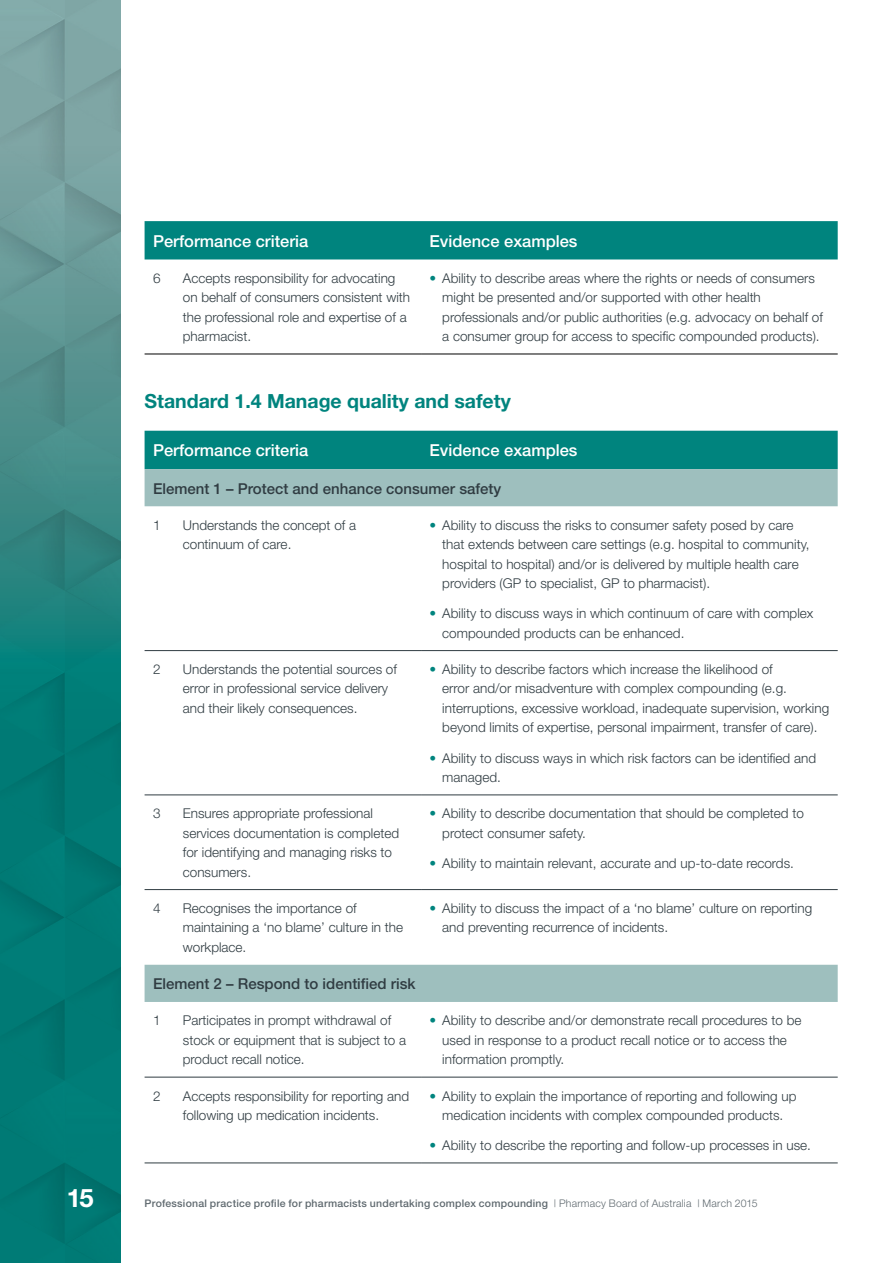
<style>
.page{position:relative;width:893px;height:1263px;background:#fff}
.page>*{position:absolute;margin:0;border:0;box-sizing:border-box;transform-origin:0 0}
.t1{font:700 25.5px "Helvetica Neue";color:#fff}
.t2{font:700 19.5px "Helvetica Neue";color:#00847e}
.t3{font:500 16.5px "Helvetica Neue";color:#fff}
.t4{font:500 15px "Helvetica Neue";color:#303c42}
.t5{font:300 13.5px/19.5px "Helvetica Neue";color:#303c42}
.t6{font:500 10.5px "Helvetica Neue";letter-spacing:.02em;color:#5f696f}
.s1{color:#00847e}
.s2{font-weight:300}
</style>
<div class="page">
<img style="left:0;top:0;width:120px;height:1263px">
<div style="left:145px;top:221px;width:693px;height:38px;background:#00847e"></div>
<hr style="left:145px;top:354px;width:276px;height:1px;background:#000">
<hr style="left:421px;top:354px;width:417px;height:1px;background:#000">
<div style="left:145px;top:431px;width:693px;height:38px;background:#00847e"></div>
<svg style="left:145px;top:469px;width:693px;height:533px"></svg>
<hr style="left:145px;top:650px;width:276px;height:1px;background:#303c42">
<hr style="left:421px;top:650px;width:417px;height:1px;background:#303c42">
<hr style="left:145px;top:795px;width:276px;height:1px;background:#303c42">
<hr style="left:421px;top:795px;width:417px;height:1px;background:#303c42">
<hr style="left:145px;top:889px;width:276px;height:1px;background:#303c42">
<hr style="left:421px;top:889px;width:417px;height:1px;background:#303c42">
<hr style="left:145px;top:1077px;width:276px;height:1px;background:#303c42">
<hr style="left:421px;top:1077px;width:417px;height:1px;background:#303c42">
<hr style="left:145px;top:1163px;width:276px;height:1px;background:#303c42">
<hr style="left:421px;top:1163px;width:417px;height:1px;background:#303c42">
<p class="t3" style="left:153px;top:231px;width:157px">Performance criteria</p>
<p class="t3" style="left:430px;top:231px;width:149px">Evidence examples</p>
<p class="t5" style="left:153px;top:268px;width:9px">6</p>
<p class="t5" style="left:183px;top:268px;width:229px">Accepts responsibility for advocating on behalf of consumers consistent with the professional role and expertise of a pharmacist.</p>
<p class="t5" style="left:442px;top:268px;width:382px;text-indent:-13px"><span class="s1">•</span> Ability to describe areas where the rights or needs of consumers might be presented and/or supported with other health professionals and/or public authorities (e. g. advocacy on behalf of a consumer group for access to specific compounded products).</p>
<h2 class="t2" style="left:145px;top:389px;width:368px">Standard 1.4 Manage quality and safety</h2>
<p class="t3" style="left:153px;top:441px;width:157px">Performance criteria</p>
<p class="t3" style="left:430px;top:441px;width:149px">Evidence examples</p>
<p class="t4" style="left:153px;top:479px;width:350px">Element 1 – Protect and enhance consumer safety</p>
<p class="t5" style="left:153px;top:515px;width:9px">1</p>
<p class="t5" style="left:183px;top:515px;width:175px">Understands the concept of a continuum of care.</p>
<p class="t5" style="left:442px;top:515px;width:369px;text-indent:-13px"><span class="s1">•</span> Ability to discuss the risks to consumer safety posed by care that extends between care settings (e. g. hospital to community, hospital to hospital) and/or is delivered by multiple health care providers (GP to specialist, GP to pharmacist).</p>
<p class="t5" style="left:442px;top:603px;width:373px;text-indent:-13px"><span class="s1">•</span> Ability to discuss ways in which continuum of care with complex compounded products can be enhanced.</p>
<p class="t5" style="left:153px;top:659px;width:9px">2</p>
<p class="t5" style="left:183px;top:659px;width:216px">Understands the potential sources of error in professional service delivery and their likely consequences.</p>
<p class="t5" style="left:442px;top:659px;width:388px;text-indent:-13px"><span class="s1">•</span> Ability to describe factors which increase the likelihood of<br>error and/or misadventure with complex compounding (e. g. interruptions, excessive workload, inadequate supervision, working beyond limits of expertise, personal impairment, transfer of care).</p>
<p class="t5" style="left:442px;top:748px;width:375px;text-indent:-13px"><span class="s1">•</span> Ability to discuss ways in which risk factors can be identified and managed.</p>
<p class="t5" style="left:153px;top:803px;width:9px">3</p>
<p class="t5" style="left:183px;top:803px;width:218px">Ensures appropriate professional services documentation is completed for identifying and managing risks to consumers.</p>
<p class="t5" style="left:442px;top:803px;width:363px;text-indent:-13px"><span class="s1">•</span> Ability to describe documentation that should be completed to protect consumer safety.</p>
<p class="t5" style="left:430px;top:853px;width:363px"><span class="s1">•</span> Ability to maintain relevant, accurate and up-to-date records.</p>
<p class="t5" style="left:153px;top:898px;width:9px">4</p>
<p class="t5" style="left:183px;top:898px;width:222px">Recognises the importance of maintaining a ‘no blame’ culture in the workplace.</p>
<p class="t5" style="left:442px;top:898px;width:371px;text-indent:-13px"><span class="s1">•</span> Ability to discuss the impact of a ‘no blame’ culture on reporting and preventing recurrence of incidents.</p>
<p class="t4" style="left:153px;top:975px;width:264px">Element 2 – Respond to identified risk</p>
<p class="t5" style="left:153px;top:1010px;width:9px">1</p>
<p class="t5" style="left:183px;top:1010px;width:225px">Participates in prompt withdrawal of stock or equipment that is subject to a product recall notice.</p>
<p class="t5" style="left:442px;top:1010px;width:361px;text-indent:-13px"><span class="s1">•</span> Ability to describe and/or demonstrate recall procedures to be used in response to a product recall notice or to access the information promptly.</p>
<p class="t5" style="left:153px;top:1086px;width:9px">2</p>
<p class="t5" style="left:183px;top:1086px;width:228px">Accepts responsibility for reporting and following up medication incidents.</p>
<p class="t5" style="left:430px;top:1086px;width:368px;text-align:center"><span class="s1">•</span> Ability to explain the importance of reporting and following up medication incidents with complex compounded products.</p>
<p class="t5" style="left:430px;top:1135px;width:380px"><span class="s1">•</span> Ability to describe the reporting and follow-up processes in use.</p>
<h1 class="t1" style="left:67px;top:1182px;width:28px">15</h1>
<p class="t6" style="left:145px;top:1196px;width:614px">Professional practice profile for pharmacists undertaking complex compounding <span class="s2">| Pharmacy Board of Australia | March 2015</span></p>
</div>
